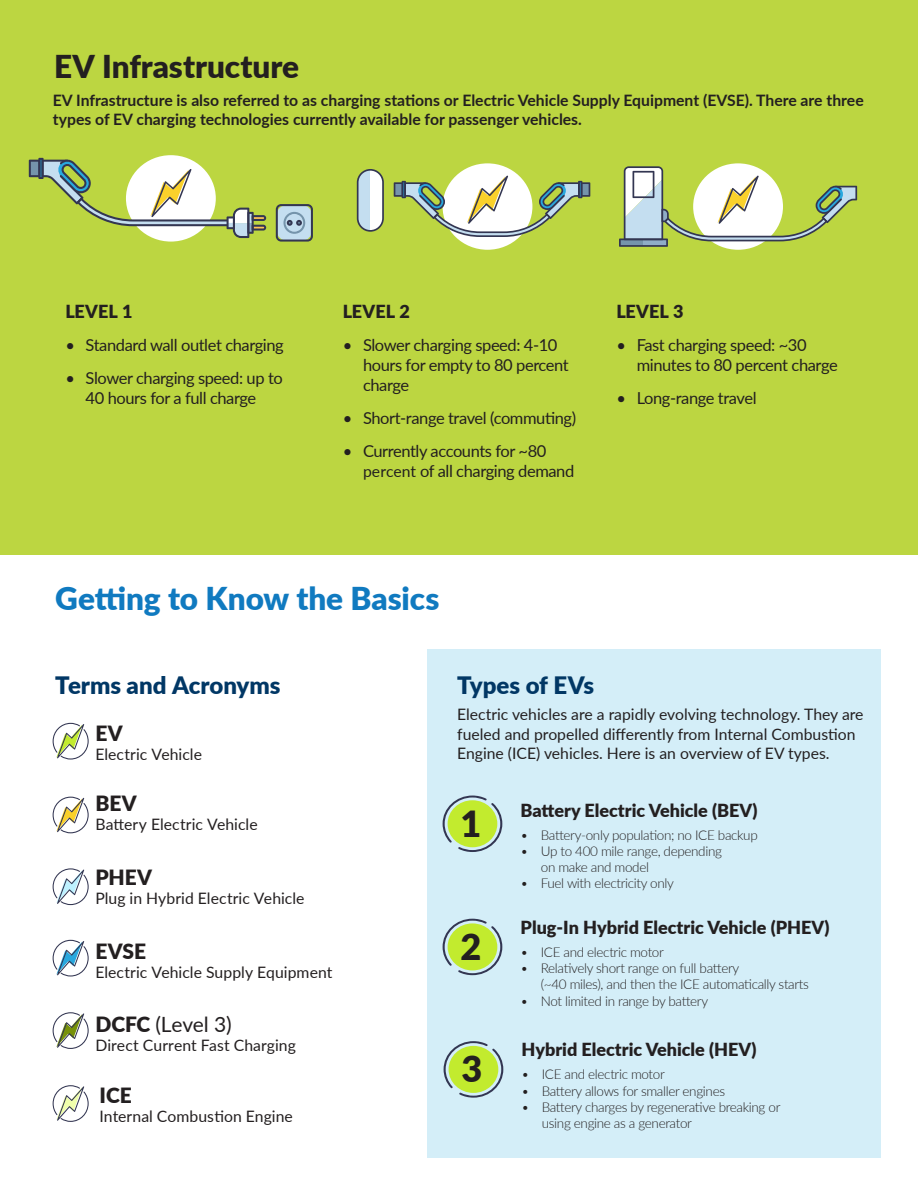
<style>
.page{position:relative;width:918px;height:1188px;background:#fff}
.page>*{position:absolute;margin:0;border:0;box-sizing:border-box;transform-origin:0 0}
.Large__s__Blue{font:900 36px "Lato";color:#231f20}
.t1{font:900 31.5px "Lato";letter-spacing:-.005em;color:#107ac0}
.t2{font:900 31.5px "Lato";letter-spacing:-.005em;color:#231f20}
.t3{font:900 24px "Lato";color:#013765}
.t4{font:900 21px "Lato";letter-spacing:.005em;color:#231f20}
.t5{font:21px "Lato";letter-spacing:-.01em;color:#231f20}
.Emphasis{font:900 18px "Lato";color:#231f20}
.t6{font:16.5px/19.8px "Lato";letter-spacing:-.025em;color:#231f20}
.body{font:15.75px/19.5px "Lato";color:#231f20}
.t7{font:700 15.75px/18.9px "Lato";color:#231f20}
.t8{font:300 13.5px/16.2px "Lato";letter-spacing:-.025em;color:#231f20}
.s1{font-size:15.75px}
.s2{font-weight:900}
</style>
<div class="page">
<div style="left:0;top:0;width:918px;height:555px;background:#bcd641"></div>
<div style="left:427px;top:650px;width:454px;height:508px;background:#d4eef8"></div>
<svg style="left:126px;top:155px;width:90px;height:87px"></svg>
<div style="left:443px;top:163px;width:89px;height:87px;background:#fff;border-radius:50%"></div>
<svg style="left:29px;top:158px;width:237px;height:80px"></svg>
<svg style="left:276px;top:204px;width:37px;height:38px"></svg>
<svg style="left:394px;top:176px;width:196px;height:61px"></svg>
<svg style="left:357px;top:169px;width:27px;height:63px"></svg>
<svg style="left:619px;top:166px;width:238px;height:81px"></svg>
<svg style="left:53px;top:797px;width:36px;height:36px"></svg>
<svg style="left:53px;top:1012px;width:36px;height:37px"></svg>
<svg style="left:53px;top:1085px;width:36px;height:37px"></svg>
<svg style="left:53px;top:868px;width:36px;height:37px"></svg>
<svg style="left:53px;top:723px;width:36px;height:37px"></svg>
<svg style="left:53px;top:940px;width:36px;height:37px"></svg>
<svg style="left:443px;top:796px;width:59px;height:56px"></svg>
<svg style="left:443px;top:919px;width:59px;height:56px"></svg>
<svg style="left:444px;top:1041px;width:59px;height:57px"></svg>
<h1 class="t2" style="left:54px;top:43px;width:247px">EV Infrastructure</h1>
<p class="t7" style="left:53px;top:90px;width:812px">EV Infrastructure is also referred to as charging stations or Electric Vehicle Supply Equipment (EVSE). There are three types of EV charging technologies currently available for passenger vehicles.</p>
<h1 class="Emphasis" style="left:65px;top:298px;width:69px">LEVEL 1</h1>
<p class="t6" style="left:65px;top:335px;width:220px">• Standard wall outlet charging</p>
<p class="t6" style="left:65px;top:368px;width:219px;text-align:center">• Slower charging speed: up to<br>40 hours for a full charge</p>
<h1 class="Emphasis" style="left:343px;top:298px;width:69px">LEVEL 2</h1>
<p class="t6" style="left:363px;top:335px;width:207px;text-indent:-20px">• Slower charging speed: 4-10 hours for empty to 80 percent charge</p>
<p class="t6" style="left:343px;top:407px;width:235px">• Short-range travel (commuting)</p>
<p class="t6" style="left:363px;top:441px;width:213px;text-indent:-20px">• Currently accounts for ~80 <span class="s1">percent</span> of all charging demand</p>
<h1 class="Emphasis" style="left:616px;top:298px;width:69px">LEVEL 3</h1>
<p class="t6" style="left:637px;top:335px;width:203px;text-indent:-20px">• Fast charging speed: ~30 minutes to 80 percent charge</p>
<p class="t6" style="left:616px;top:388px;width:142px">• Long-range travel</p>
<h1 class="t1" style="left:55px;top:575px;width:386px">Getting to Know the Basics</h1>
<h2 class="t3" style="left:55px;top:667px;width:227px">Terms and Acronyms</h2>
<p class="t4" style="left:95px;top:717px;width:29px">EV</p>
<p class="body" style="left:95px;top:743px;width:108px">Electric Vehicle</p>
<p class="t4" style="left:95px;top:788px;width:43px">BEV</p>
<p class="body" style="left:95px;top:814px;width:164px">Battery Electric Vehicle</p>
<p class="t4" style="left:95px;top:861px;width:58px">PHEV</p>
<p class="body" style="left:95px;top:888px;width:211px">Plug in Hybrid Electric Vehicle</p>
<p class="t4" style="left:95px;top:935px;width:52px">EVSE</p>
<p class="body" style="left:95px;top:961px;width:239px">Electric Vehicle Supply Equipment</p>
<p class="t5" style="left:95px;top:1009px;width:138px"><span class="s2">DCFC</span> (Level 3)</p>
<p class="body" style="left:95px;top:1034px;width:202px">Direct Current Fast Charging</p>
<p class="t4" style="left:100px;top:1080px;width:34px">ICE</p>
<p class="body" style="left:100px;top:1106px;width:195px">Internal Combustion Engine</p>
<h2 class="t3" style="left:457px;top:667px;width:139px">Types of EVs</h2>
<p class="body" style="left:457px;top:704px;width:408px">Electric vehicles are a rapidly evolving technology. They are fueled and propelled differently from Internal Combustion<br>Engine (ICE) vehicles. Here is an overview of EV types.</p>
<p class="Large__s__Blue" style="left:461px;top:797px;width:22px">1</p>
<p class="Large__s__Blue" style="left:461px;top:920px;width:22px">2</p>
<p class="Large__s__Blue" style="left:462px;top:1042px;width:22px">3</p>
<h5 class="Emphasis" style="left:521px;top:797px;width:239px">Battery Electric Vehicle (BEV)</h5>
<p class="t8" style="left:521px;top:826px;width:239px">• Battery-only population; no ICE backup</p>
<p class="t8" style="left:541px;top:842px;width:183px;text-indent:-20px">• Up to 400 mile range, depending on make and model</p>
<p class="t8" style="left:521px;top:875px;width:155px">• Fuel with electricity only</p>
<p class="Emphasis" style="left:521px;top:914px;width:311px">Plug-In Hybrid Electric Vehicle (PHEV)</p>
<p class="t8" style="left:521px;top:944px;width:145px">• ICE and electric motor</p>
<p class="t8" style="left:541px;top:960px;width:270px;text-indent:-20px">• Relatively short range on full battery<br>(~40 miles), and then the ICE automatically starts</p>
<p class="t8" style="left:521px;top:992px;width:189px">• Not limited in range by battery</p>
<p class="Emphasis" style="left:522px;top:1036px;width:237px">Hybrid Electric Vehicle (HEV)</p>
<p class="t8" style="left:522px;top:1066px;width:145px">• ICE and electric motor</p>
<p class="t8" style="left:522px;top:1082px;width:205px">• Battery allows for smaller engines</p>
<p class="t8" style="left:542px;top:1098px;width:240px;text-indent:-20px">• Battery charges by regenerative breaking or using engine as a generator</p>
</div>
